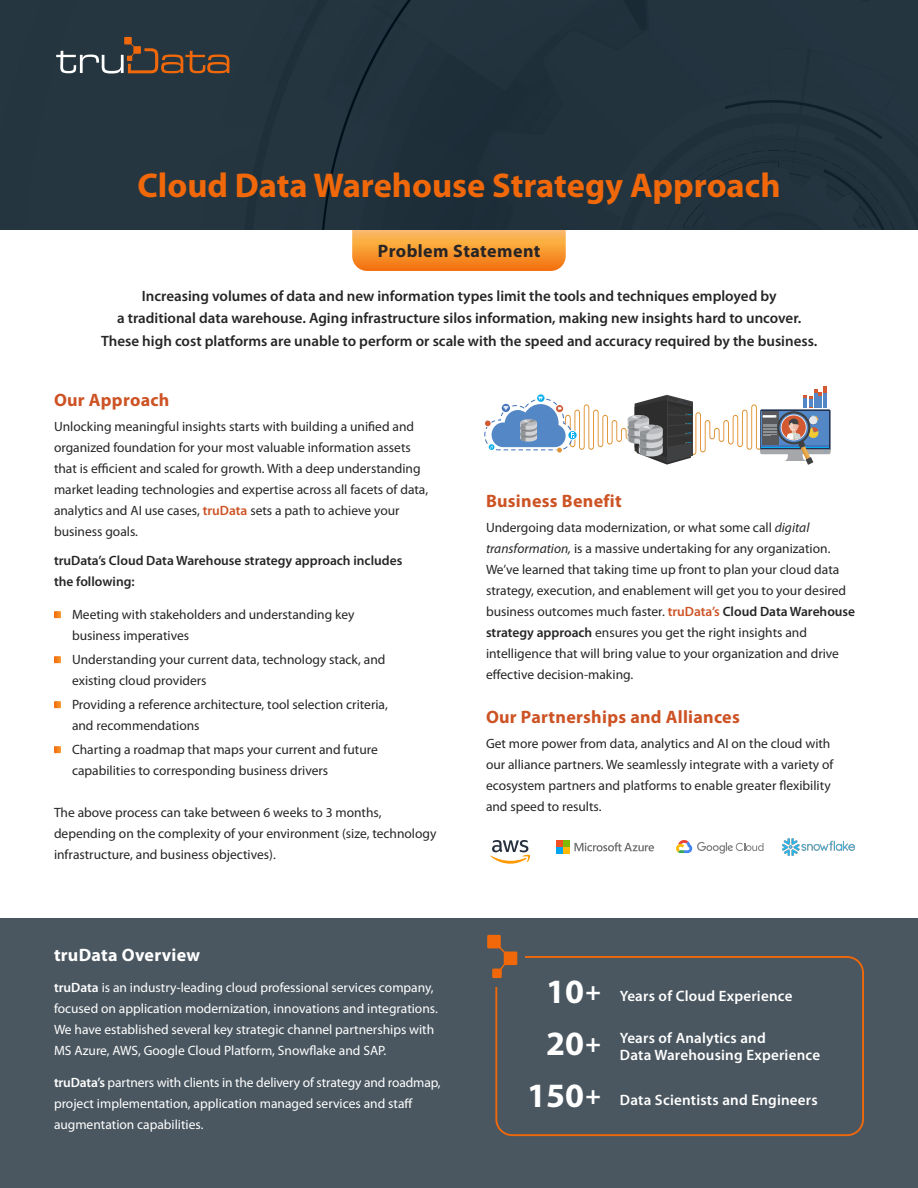
<style>
.page{position:relative;width:918px;height:1188px;background:#fff}
.page>*{position:absolute;margin:0;border:0;box-sizing:border-box;transform-origin:0 0}
.t1{font:700 34.5px "Myriad Pro";color:#f1680a}
.t2{font:700 34.2px "Myriad Pro";color:#fff}
.t3{font:700 18px "Myriad Pro";letter-spacing:.015em;color:#cd5325}
.t4{font:700 18px "Myriad Pro";letter-spacing:.025em;color:#272526}
.t5{font:700 18px "Myriad Pro";letter-spacing:.015em;color:#fff}
.t6{font:600 15px "Myriad Pro";color:#272526}
.t7{font:600 15px/16.6px "Myriad Pro";letter-spacing:.015em;color:#fff}
.t8{font:13.5px/21px "Myriad Pro";color:#272526}
.t9{font:13.5px/21px "Myriad Pro";color:#fff}
.t10{font:600 13.5px "Myriad Pro";color:#272526}
.s1{font-weight:600;color:#cd5325}
.s2{font-weight:600}
.s3{font-style:italic}
.s4{font-size:25.95px}
</style>
<div class="page">
<svg style="left:352px;top:230px;width:214px;height:41px;background:#f79b38"></svg>
<svg style="left:676px;top:840px;width:88px;height:14px"></svg>
<div style="left:0;top:0;width:918px;height:230px;background:#23343f"></div>
<svg style="left:54px;top:611px;width:7px;height:7px"></svg>
<svg style="left:54px;top:656px;width:7px;height:7px"></svg>
<svg style="left:54px;top:701px;width:7px;height:7px"></svg>
<svg style="left:54px;top:746px;width:7px;height:7px"></svg>
<img style="left:782px;top:838px;width:72px;height:17px">
<svg style="left:490px;top:840px;width:40px;height:24px"></svg>
<hr style="left:823px;top:386px;width:4px;height:21px;background:#d35933">
<hr style="left:814px;top:389px;width:3px;height:18px;background:#d35933">
<hr style="left:819px;top:392px;width:3px;height:15px;background:#d35933">
<svg style="left:484px;top:393px;width:347px;height:72px"></svg>
<div style="left:0;top:918px;width:918px;height:270px;background:#4a5760"></div>
<svg style="left:495px;top:956px;width:369px;height:180px"></svg>
<div style="left:478px;top:925px;width:46px;height:61px;background:#4a5760"></div>
<div style="left:487px;top:935px;width:14px;height:13px;background:#f1680a"></div>
<div style="left:504px;top:952px;width:13px;height:13px;background:#f1680a"></div>
<div style="left:492px;top:969px;width:10px;height:9px;background:#f1680a"></div>
<svg style="left:498px;top:945px;width:9px;height:10px"></svg>
<svg style="left:499px;top:961px;width:8px;height:11px"></svg>
<svg style="left:574px;top:842px;width:80px;height:9px"></svg>
<div style="left:556px;top:840px;width:7px;height:7px;background:#f25022"></div>
<div style="left:564px;top:840px;width:6px;height:7px;background:#7fba00"></div>
<div style="left:556px;top:847px;width:7px;height:7px;background:#00a4ef"></div>
<div style="left:564px;top:847px;width:6px;height:7px;background:#ffb900"></div>
<svg style="left:56px;top:37px;width:173px;height:37px;background:#4e4843"></svg>
<p class="t1" style="left:137px;top:173px;width:645px">Cloud Data Warehouse Strategy Approach</p>
<p class="t4" style="left:378px;top:244px;width:164px">Problem Statement</p>
<p class="t6" style="left:142px;top:290px;width:636px">Increasing volumes of data and new information types limit the tools and techniques employed by</p>
<p class="t6" style="left:117px;top:312px;width:686px">a traditional data warehouse. Aging infrastructure silos information, making new insights hard to uncover.</p>
<p class="t6" style="left:101px;top:335px;width:718px">These high cost platforms are unable to perform or scale with the speed and accuracy required by the business.</p>
<p class="t3" style="left:54px;top:393px;width:117px">Our Approach</p>
<p class="t8" style="left:54px;top:418px;width:376px">Unlocking meaningful insights starts with building a unified and organized foundation for your most valuable information assets that is efficient and scaled for growth. With a deep understanding market leading technologies and expertise across all facets of data, analytics and AI use cases, <span class="s1">truData</span> sets a path to achieve your business goals.</p>
<p class="t10" style="left:54px;top:555px;width:350px">truData’s Cloud Data Warehouse strategy approach includes</p>
<p class="t10" style="left:54px;top:576px;width:82px">the following:</p>
<p class="t8" style="left:72px;top:605px;width:284px">Meeting with stakeholders and understanding key</p>
<p class="t8" style="left:72px;top:626px;width:119px">business imperatives</p>
<p class="t8" style="left:72px;top:650px;width:315px">Understanding your current data, technology stack, and</p>
<p class="t8" style="left:72px;top:671px;width:136px">existing cloud providers</p>
<p class="t8" style="left:72px;top:695px;width:317px">Providing a reference architecture, tool selection criteria,</p>
<p class="t8" style="left:72px;top:716px;width:129px">and recommendations</p>
<p class="t8" style="left:72px;top:740px;width:307px">Charting a roadmap that maps your current and future</p>
<p class="t8" style="left:72px;top:761px;width:258px">capabilities to corresponding business drivers</p>
<p class="t8" style="left:54px;top:803px;width:384px">The above process can take between 6 weeks to 3 months, depending on the complexity of your environment (size, technology infrastructure, and business objectives).</p>
<p class="t5" style="left:54px;top:948px;width:148px">truData Overview</p>
<p class="t9" style="left:54px;top:978px;width:385px"><span class="s2">truData</span> is an industry-leading cloud professional services company, focused on application modernization, innovations and integrations.</p>
<p class="t9" style="left:54px;top:1020px;width:382px">We have established several key strategic channel partnerships with<br>MS Azure, AWS, Google Cloud Platform, Snowflake and SAP.</p>
<p class="t9" style="left:54px;top:1073px;width:388px"><span class="s2">truData’s</span> partners with clients in the delivery of strategy and roadmap, project implementation, application managed services and staff augmentation capabilities.</p>
<p class="t3" style="left:486px;top:494px;width:137px">Business Benefit</p>
<p class="t8" style="left:486px;top:519px;width:346px">Undergoing data modernization, or what some call <span class="s3">digital transformation,</span> is a massive undertaking for any organization.</p>
<p class="t8" style="left:486px;top:561px;width:371px">We’ve learned that taking time up front to plan your cloud data strategy, execution, and enablement will get you to your desired business outcomes much faster. <span class="s1">truData’s</span> <span class="s2">Cloud Data Warehouse strategy approach</span> ensures you get the right insights and intelligence that will bring value to your organization and drive effective decision-making.</p>
<p class="t3" style="left:486px;top:710px;width:255px">Our Partnerships and Alliances</p>
<p class="t8" style="left:486px;top:735px;width:346px">Get more power from data, analytics and AI on the cloud with</p>
<p class="t8" style="left:486px;top:756px;width:349px">our alliance partners. We seamlessly integrate with a variety of ecosystem partners and platforms to enable greater flexibility</p>
<p class="t8" style="left:486px;top:798px;width:117px">and speed to results.</p>
<p class="t2" style="left:546px;top:979px;width:56px">10<span class="s4">+</span></p>
<p class="t2" style="left:546px;top:1031px;width:56px">20<span class="s4">+</span></p>
<p class="t2" style="left:527px;top:1082px;width:75px">150<span class="s4">+</span></p>
<p class="t7" style="left:620px;top:1093px;width:199px">Data Scientists and Engineers</p>
<p class="t7" style="left:620px;top:989px;width:174px">Years of Cloud Experience</p>
<p class="t7" style="left:620px;top:1031px;width:202px">Years of Analytics and<br>Data Warehousing Experience</p>
</div>
